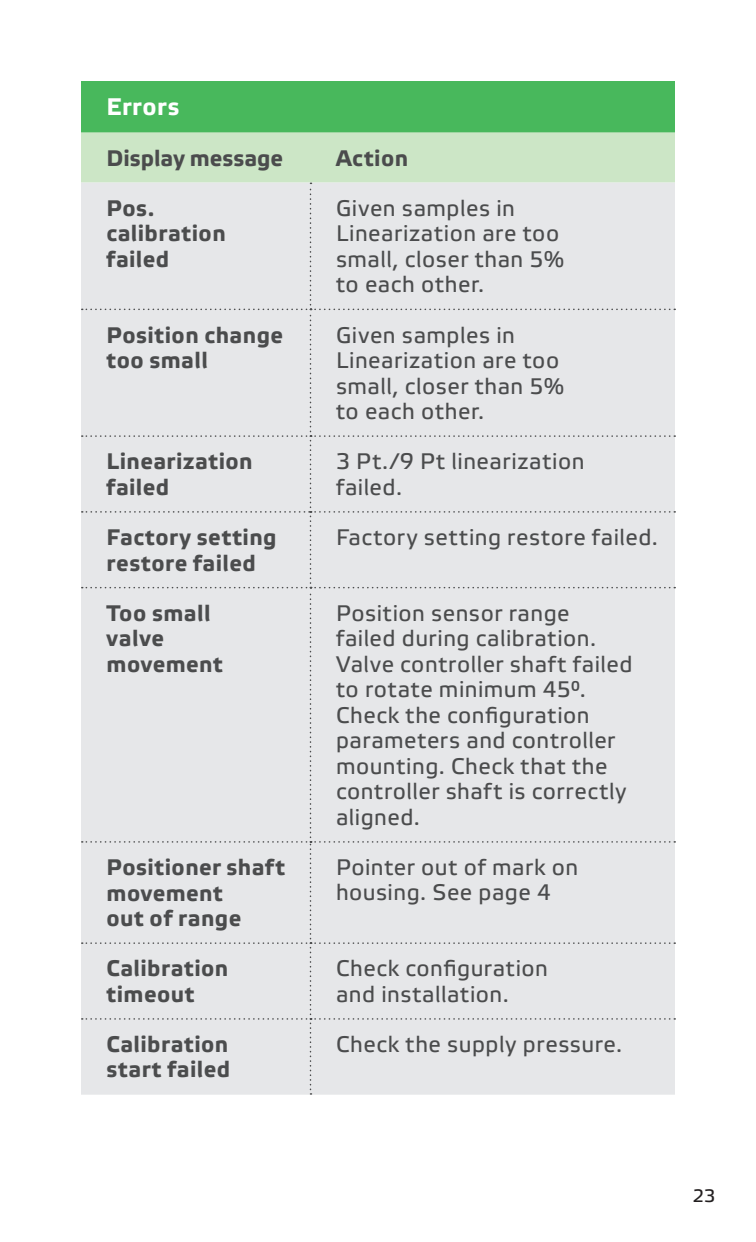
<style>
.page{position:relative;width:756px;height:1242px;background:#fff}
.page>*{position:absolute;margin:0;border:0;box-sizing:border-box;transform-origin:0 0}
.t1{font:700 24px "Etelka Text";letter-spacing:.03em;color:#fff}
.t2{font:22.5px/25.5px "Etelka Text";letter-spacing:.02em;color:#4b4c4d}
.t3{font:700 22.5px/25.5px "Etelka Text";letter-spacing:.02em;color:#4b4c4d}
.t4{font:700 22.5px "Etelka Text";color:#4b4c4d}
.t5{font:18px "Etelka Text";color:#231f20}
</style>
<div class="page">
<div style="left:81px;top:81px;width:594px;height:51px;background:#48b85c"></div>
<div style="left:81px;top:132px;width:594px;height:963px;background:#e6e7e9"></div>
<p class="t1" style="left:107px;top:92px;width:74px">Errors</p>
<p class="t4" style="left:107px;top:144px;width:178px">Display message</p>
<p class="t3" style="left:336px;top:145px;width:74px">Action</p>
<p class="t3" style="left:107px;top:196px;width:121px">Pos. calibration failed</p>
<p class="t2" style="left:336px;top:196px;width:230px">Given samples in<br>Linearization are too small, closer than 5% to each other.</p>
<p class="t3" style="left:107px;top:322px;width:178px">Position change too small</p>
<p class="t2" style="left:336px;top:322px;width:230px">Given samples in<br>Linearization are too small, closer than 5% to each other.</p>
<p class="t3" style="left:107px;top:449px;width:148px">Linearization failed</p>
<p class="t2" style="left:336px;top:449px;width:250px">3 Pt./9 Pt linearization failed.</p>
<p class="t3" style="left:107px;top:525px;width:172px">Factory setting restore failed</p>
<p class="t2" style="left:336px;top:525px;width:323px">Factory setting restore failed.</p>
<p class="t3" style="left:107px;top:601px;width:118px">Too small valve movement</p>
<p class="t2" style="left:336px;top:601px;width:298px">Position sensor range failed during calibration.<br>Valve controller shaft failed to rotate minimum 45°.<br>Check the configuration parameters and controller mounting. Check that the controller shaft is correctly aligned.</p>
<p class="t3" style="left:107px;top:855px;width:180px">Positioner shaft movement<br>out of range</p>
<p class="t2" style="left:336px;top:855px;width:244px">Pointer out of mark on housing. See page 4</p>
<p class="t3" style="left:107px;top:956px;width:123px">Calibration timeout</p>
<p class="t2" style="left:336px;top:956px;width:214px">Check configuration and installation.</p>
<p class="t3" style="left:107px;top:1032px;width:125px">Calibration start failed</p>
<p class="t2" style="left:336px;top:1032px;width:288px">Check the supply pressure.</p>
<p class="t5" style="left:693px;top:1184px;width:24px">23</p>
</div>
